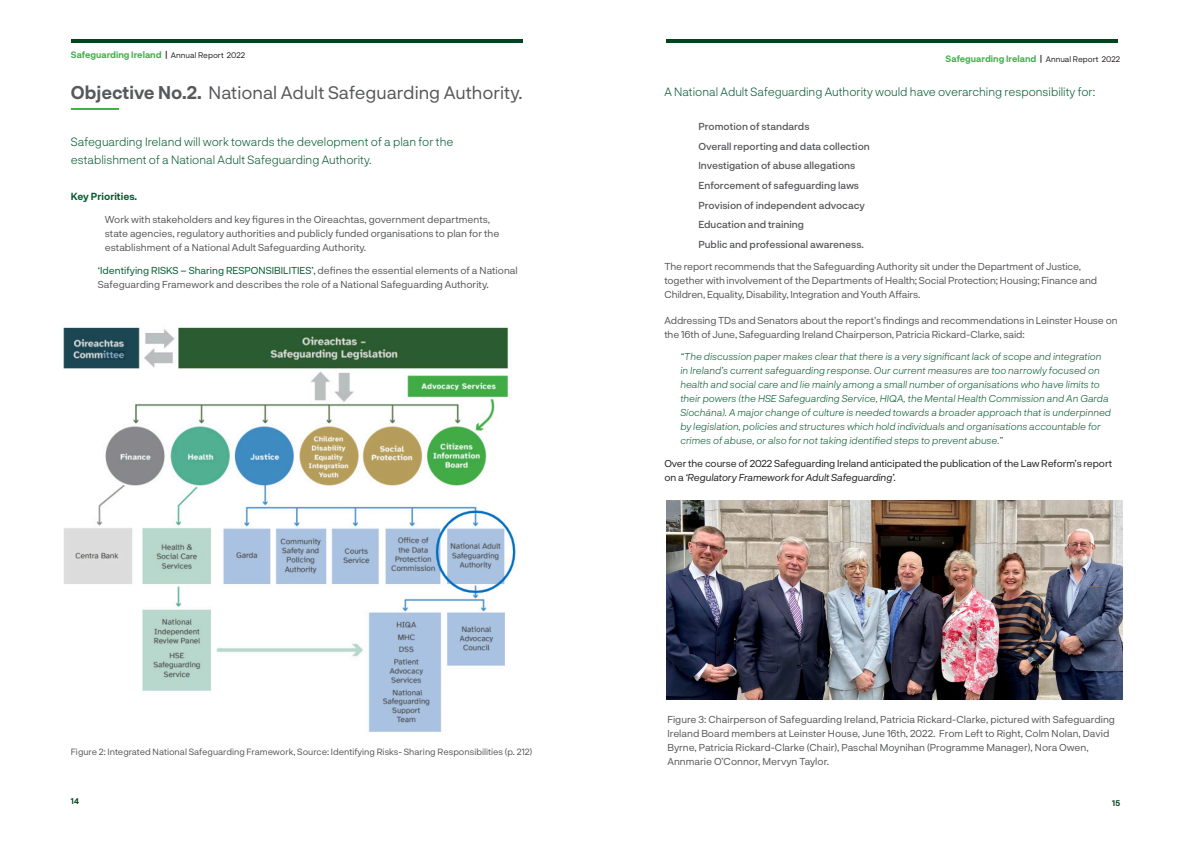
<style>
.page{position:relative;width:1191px;height:842px;background:#fff}
.page>*{position:absolute;margin:0;border:0;box-sizing:border-box;transform-origin:0 0}
.Header_1{font:18px "Neurial Grotesk";color:#57585a}
.Intro{font:300 12px/18px "Neurial Grotesk";color:#065b31}
.Bodycopy{font:10px/14px "Neurial Grotesk";color:#57585a}
.Bullet_Point_Grey{font:italic 300 10px/14px "Neurial Grotesk";color:#065b31}
.t1{font:500 10px "Neurial Grotesk";color:#57585a}
.Bodycopy-2{font:10px/14px "Neurial Grotesk";letter-spacing:-.01em;color:#231f20}
.Bodycopy-3{font:700 10px "Neurial Grotesk";color:#065b31}
.Bodycopy-4{font:9px "Neurial Grotesk";color:#57585a}
.t2{font:700 9px "Neurial Grotesk";color:#40ae49}
.t3{font:700 8px "Neurial Grotesk";color:#004520}
.s1{color:#231f20}
.s2{font-weight:400;font-size:8px;color:#231f20}
.s3{font-weight:700}
.s4{color:#065b31}
.s5{font-style:italic}
</style>
<div class="page">
<hr style="left:71px;top:108px;width:48px;height:2px;background:#40ae49">
<img style="left:63px;top:327px;width:453px;height:405px">
<img style="left:666px;top:501px;width:456px;height:198px">
<hr style="left:71px;top:39px;width:451px;height:4px;background:#004520">
<hr style="left:666px;top:39px;width:452px;height:4px;background:#004520">
<p class="t2" style="left:71px;top:48px;width:176px">Safeguarding Ireland <span class="s1">|</span> <span class="s2">Annual Report 2022</span></p>
<p class="t2" style="left:945px;top:53px;width:176px">Safeguarding Ireland <span class="s1">|</span> <span class="s2">Annual Report 2022</span></p>
<p class="Header_1" style="left:71px;top:81px;width:453px"><span class="s3">Objective No.2.</span> National Adult Safeguarding Authority.</p>
<p class="Intro" style="left:71px;top:132px;width:384px">Safeguarding Ireland will work towards the development of a plan for the establishment of a National Adult Safeguarding Authority.</p>
<p class="Bodycopy-3" style="left:71px;top:190px;width:68px">Key Priorities.</p>
<p class="Bodycopy" style="left:105px;top:212px;width:396px">Work with stakeholders and key figures in the Oireachtas, government departments, state agencies, regulatory authorities and publicly funded organisations to plan for the establishment of a National Adult Safeguarding Authority.</p>
<p class="Bodycopy" style="left:98px;top:262px;width:421px"><span class="s4">‘Identifying RISKS – Sharing RESPONSIBILITIES’,</span> defines the essential elements of a National<br>Safeguarding Framework and describes the role of a National Safeguarding Authority.</p>
<p class="Bodycopy-4" style="left:71px;top:745px;width:463px">Figure 2: Integrated National Safeguarding Framework, Source: Identifying Risks- Sharing Responsibilities (p. 212)</p>
<p class="Intro" style="left:664px;top:82px;width:432px">A National Adult Safeguarding Authority would have overarching responsibility for:</p>
<p class="t1" style="left:698px;top:119px;width:113px">Promotion of standards</p>
<p class="t1" style="left:698px;top:139px;width:173px">Overall reporting and data collection</p>
<p class="t1" style="left:698px;top:159px;width:158px">Investigation of abuse allegations</p>
<p class="t1" style="left:698px;top:178px;width:162px">Enforcement of safeguarding laws</p>
<p class="t1" style="left:698px;top:198px;width:168px">Provision of independent advocacy</p>
<p class="t1" style="left:698px;top:218px;width:107px">Education and training</p>
<p class="t1" style="left:698px;top:237px;width:167px">Public and professional awareness.</p>
<p class="Bodycopy" style="left:664px;top:259px;width:434px">The report recommends that the Safeguarding Authority sit under the Department of Justice, together with involvement of the Departments of Health; Social Protection; Housing; Finance and<br>Children, Equality, Disability, Integration and Youth Affairs.</p>
<p class="Bodycopy" style="left:664px;top:313px;width:455px">Addressing TDs and Senators about the report’s findings and recommendations in Leinster House on the 16th of June, Safeguarding Ireland Chairperson, Patricia Rickard-Clarke, said:</p>
<p class="Bullet_Point_Grey" style="left:680px;top:349px;width:432px">“The discussion paper makes clear that there is a very significant lack of scope and integration in Ireland’s current safeguarding response. Our current measures are too narrowly focused on health and social care and lie mainly among a small number of organisations who have limits to their powers (the HSE Safeguarding Service, HIQA, the Mental Health Commission and An Garda Síochána). A major change of culture is needed towards a broader approach that is underpinned by legislation, policies and structures which hold individuals and organisations accountable for crimes of abuse, or also for not taking identified steps to prevent abuse.”</p>
<p class="Bodycopy-2" style="left:664px;top:456px;width:449px">Over the course of 2022 Safeguarding Ireland anticipated the publication of the Law Reform’s report on a <span class="s5">‘Regulatory Framework for Adult Safeguarding’.</span></p>
<p class="Bodycopy" style="left:667px;top:712px;width:449px">Figure 3: Chairperson of Safeguarding Ireland, Patricia Rickard-Clarke, pictured with Safeguarding Ireland Board members at Leinster House, June 16th, 2022. From Left to Right, Colm Nolan, David Byrne, Patricia Rickard-Clarke (Chair), Paschal Moynihan (Programme Manager), Nora Owen, Annmarie O’Connor, Mervyn Taylor.</p>
<p class="t3" style="left:71px;top:795px;width:10px">14</p>
<p class="t3" style="left:1112px;top:798px;width:9px">15</p>
</div>
